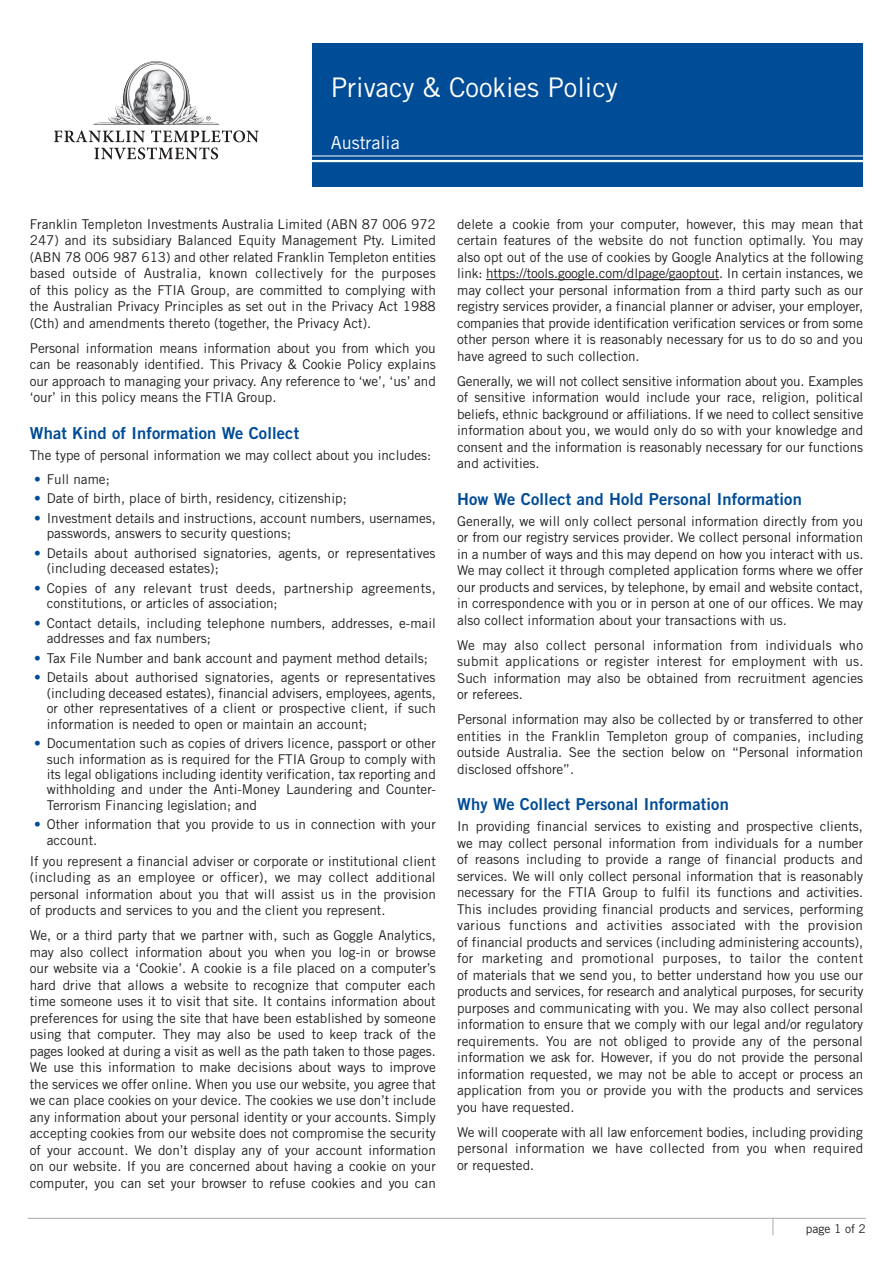
<style>
.page{position:relative;width:893px;height:1263px;background:#fff}
.page>*{position:absolute;margin:0;border:0;box-sizing:border-box;transform-origin:0 0}
.t1{font:27px "Trade Gothic LT Std";color:#fff}
.t2{font:18px "Trade Gothic LT Std";color:#fff}
._06_Form_Subhead{font:16.5px "Trade Gothic LT Std Bd 2";letter-spacing:.01em;color:#004c97}
._06_Form_Body{font:13.5px/16.5px "Trade Gothic LT Std";color:#231f20;text-align:justify}
._06_Form_Body-2{font:13.5px/15.3px "Trade Gothic LT Std";letter-spacing:.02em;color:#231f20}
.t3{font:12px "Trade Gothic LT Std";color:#231f20}
.s1{color:#004c97}
</style>
<div class="page">
<hr style="left:28px;top:1218px;width:838px;height:1px;background:#a8a9ad">
<svg style="left:772px;top:1219px;width:1px;height:16px"></svg>
<div style="left:313px;top:44px;width:550px;height:143px;background:#004c97"></div>
<hr style="left:294px;top:156px;width:577px;height:1px;background:#fff">
<hr style="left:294px;top:160px;width:577px;height:2px;background:#fff">
<svg style="left:54px;top:130px;width:205px;height:29px"></svg>
<img style="left:94px;top:61px;width:125px;height:64px">
<hr style="left:486px;top:279px;width:233px;height:1px;background:#231f20">
<p class="t1" style="left:331px;top:71px;width:289px">Privacy &amp; Cookies Policy</p>
<p class="t2" style="left:331px;top:131px;width:70px">Australia</p>
<p class="_06_Form_Body" style="left:30px;top:216px;width:408px">Franklin Templeton Investments Australia Limited (ABN 87 006 972<br>247) and its subsidiary Balanced Equity Management Pty. Limited (ABN 78 006 987 613) and other related Franklin Templeton entities based outside of Australia, known collectively for the purposes of this policy as the FTIA Group, are committed to complying with the Australian Privacy Principles as set out in the Privacy Act 1988 (Cth) and amendments thereto (together, the Privacy Act).</p>
<p class="_06_Form_Body" style="left:30px;top:340px;width:408px">Personal information means information about you from which you can be reasonably identified. This Privacy &amp; Cookie Policy explains our approach to managing your privacy. Any reference to ‘we’, ‘us’ and ‘our’ in this policy means the FTIA Group.</p>
<p class="_06_Form_Subhead" style="left:30px;top:423px;width:271px">What Kind of Information We Collect</p>
<p class="_06_Form_Body" style="left:30px;top:446px;width:403px">The type of personal information we may collect about you includes:</p>
<p class="_06_Form_Body" style="left:34px;top:470px;width:77px"><span class="s1">•</span> Full name;</p>
<p class="_06_Form_Body" style="left:34px;top:490px;width:314px"><span class="s1">•</span> Date of birth, place of birth, residency, citizenship;</p>
<p class="_06_Form_Body" style="left:47px;top:510px;width:391px;line-height:15.3px;text-indent:-13px"><span class="s1">•</span> Investment details and instructions, account numbers, usernames, passwords, answers to security questions;</p>
<p class="_06_Form_Body" style="left:47px;top:545px;width:390px;line-height:15.3px;text-indent:-13px"><span class="s1">•</span> Details about authorised signatories, agents, or representatives (including deceased estates);</p>
<p class="_06_Form_Body-2" style="left:47px;top:580px;width:391px;text-indent:-13px"><span class="s1">•</span> Copies of any relevant trust deeds, partnership agreements, constitutions, or articles of association;</p>
<p class="_06_Form_Body" style="left:47px;top:615px;width:391px;line-height:15.3px;text-indent:-13px"><span class="s1">•</span> Contact details, including telephone numbers, addresses, e-mail addresses and fax numbers;</p>
<p class="_06_Form_Body" style="left:34px;top:650px;width:395px"><span class="s1">•</span> Tax File Number and bank account and payment method details;</p>
<p class="_06_Form_Body" style="left:47px;top:670px;width:391px;line-height:15.3px;text-indent:-13px"><span class="s1">•</span> Details about authorised signatories, agents or representatives (including deceased estates), financial advisers, employees, agents, or other representatives of a client or prospective client, if such information is needed to open or maintain an account;</p>
<p class="_06_Form_Body" style="left:47px;top:736px;width:391px;line-height:15.3px;text-indent:-13px"><span class="s1">•</span> Documentation such as copies of drivers licence, passport or other such information as is required for the FTIA Group to comply with its legal obligations including identity verification, tax reporting and withholding and under the Anti-Money Laundering and Counter-Terrorism Financing legislation; and</p>
<p class="_06_Form_Body" style="left:47px;top:817px;width:391px;line-height:15.3px;text-indent:-13px"><span class="s1">•</span> Other information that you provide to us in connection with your account.</p>
<p class="_06_Form_Body" style="left:30px;top:852px;width:408px">If you represent a financial adviser or corporate or institutional client (including as an employee or officer), we may collect additional personal information about you that will assist us in the provision of products and services to you and the client you represent.</p>
<p class="_06_Form_Body" style="left:30px;top:927px;width:408px">We, or a third party that we partner with, such as Goggle Analytics, may also collect information about you when you log-in or browse our website via a ‘Cookie’. A cookie is a file placed on a computer’s hard drive that allows a website to recognize that computer each time someone uses it to visit that site. It contains information about preferences for using the site that have been established by someone using that computer. They may also be used to keep track of the pages looked at during a visit as well as the path taken to those pages.<br>We use this information to make decisions about ways to improve the services we offer online. When you use our website, you agree that we can place cookies on your device. The cookies we use don’t include any information about your personal identity or your accounts. Simply accepting cookies from our website does not compromise the security of your account. We don’t display any of your account information on our website. If you are concerned about having a cookie on your computer, you can set your browser to refuse cookies and you can</p>
<p class="_06_Form_Body" style="left:457px;top:216px;width:408px">delete a cookie from your computer, however, this may mean that certain features of the website do not function optimally. You may also opt out of the use of cookies by Google Analytics at the following link: https://tools.google.com/dlpage/gaoptout. In certain instances, we may collect your personal information from a third party such as our registry services provider, a financial planner or adviser, your employer, companies that provide identification verification services or from some other person where it is reasonably necessary for us to do so and you have agreed to such collection.</p>
<p class="_06_Form_Body" style="left:457px;top:373px;width:408px">Generally, we will not collect sensitive information about you. Examples of sensitive information would include your race, religion, political beliefs, ethnic background or affiliations. If we need to collect sensitive information about you, we would only do so with your knowledge and consent and the information is reasonably necessary for our functions and activities.</p>
<p class="_06_Form_Subhead" style="left:457px;top:489px;width:346px">How We Collect and Hold Personal Information</p>
<p class="_06_Form_Body" style="left:457px;top:512px;width:408px">Generally, we will only collect personal information directly from you or from our registry services provider. We collect personal information in a number of ways and this may depend on how you interact with us.<br>We may collect it through completed application forms where we offer our products and services, by telephone, by email and website contact, in correspondence with you or in person at one of our offices. We may also collect information about your transactions with us.</p>
<p class="_06_Form_Body" style="left:457px;top:636px;width:408px">We may also collect personal information from individuals who submit applications or register interest for employment with us.<br>Such information may also be obtained from recruitment agencies or referees.</p>
<p class="_06_Form_Body" style="left:457px;top:711px;width:408px">Personal information may also be collected by or transferred to other entities in the Franklin Templeton group of companies, including outside Australia. See the section below on “Personal information disclosed offshore”.</p>
<p class="_06_Form_Subhead" style="left:457px;top:794px;width:273px">Why We Collect Personal Information</p>
<p class="_06_Form_Body" style="left:457px;top:818px;width:408px">In providing financial services to existing and prospective clients, we may collect personal information from individuals for a number of reasons including to provide a range of financial products and services. We will only collect personal information that is reasonably necessary for the FTIA Group to fulfil its functions and activities.<br>This includes providing financial products and services, performing various functions and activities associated with the provision of financial products and services (including administering accounts), for marketing and promotional purposes, to tailor the content of materials that we send you, to better understand how you use our products and services, for research and analytical purposes, for security purposes and communicating with you. We may also collect personal information to ensure that we comply with our legal and/or regulatory requirements. You are not obliged to provide any of the personal information we ask for. However, if you do not provide the personal information requested, we may not be able to accept or process an application from you or provide you with the products and services you have requested.</p>
<p class="_06_Form_Body" style="left:457px;top:1123px;width:408px">We will cooperate with all law enforcement bodies, including providing personal information we have collected from you when required or requested.</p>
<p class="t3" style="left:806px;top:1221px;width:62px">page 1 of 2</p>
</div>
